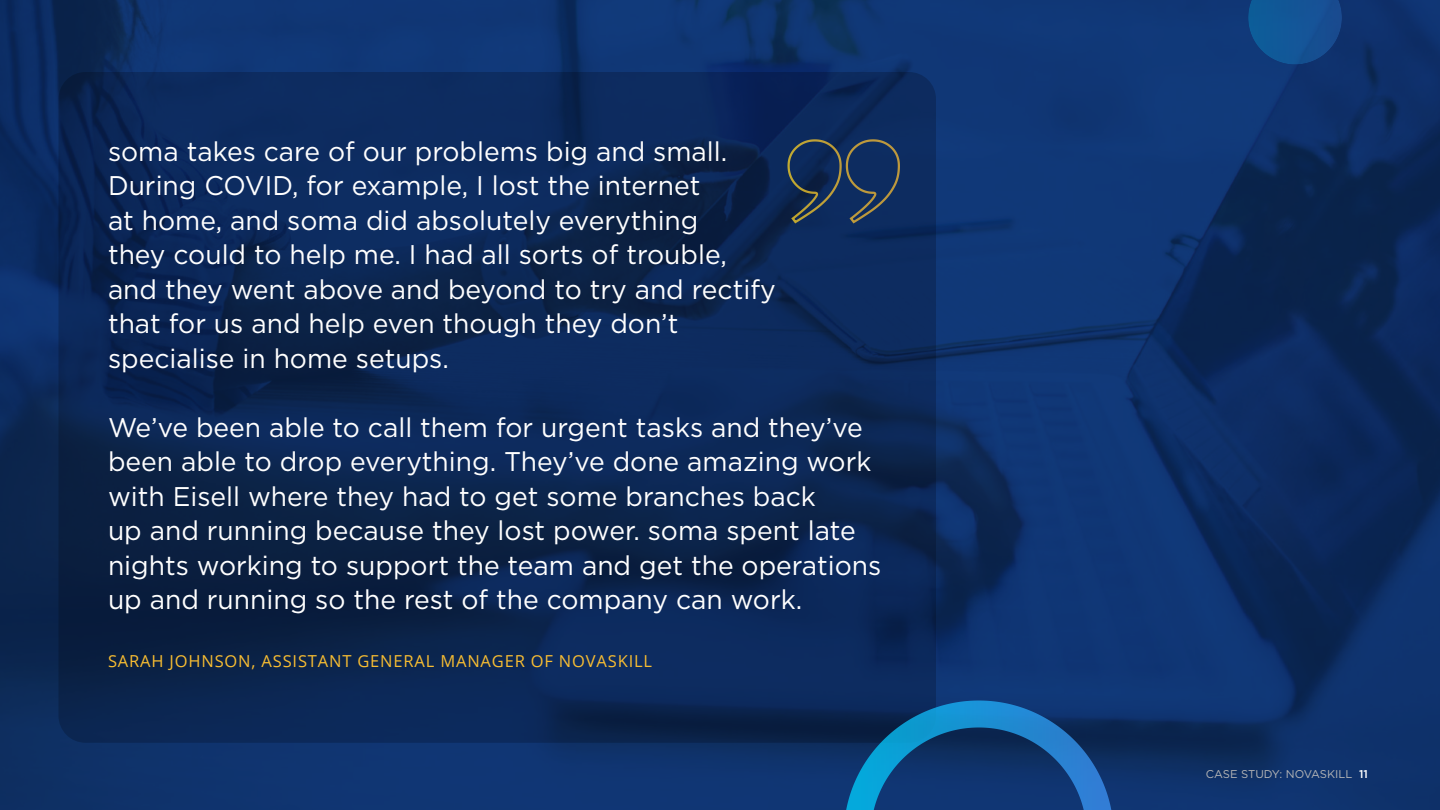
<style>
.page{position:relative;width:1440px;height:810px;background:#fff}
.page>*{position:absolute;margin:0;border:0;box-sizing:border-box;transform-origin:0 0}
.t1{font:27px/34.5px "Gotham";color:#fff}
.t2{font:16.5px "Open Sans";letter-spacing:.05em;color:#f8bd32}
.t3{font:11.25px "Gotham";color:#b7b7b7}
.s1{font-weight:500;color:#fff}
</style>
<div class="page">
<img style="left:0;top:0;width:1440px;height:810px">
<svg style="left:844px;top:700px;width:270px;height:110px;background:#114c86"></svg>
<svg style="left:1248px;top:0;width:94px;height:64px;background:#124f90"></svg>
<svg style="left:786px;top:139px;width:115px;height:86px;background:#1f3657"></svg>
<p class="t1" style="left:108px;top:136px;width:669px">soma takes care of our problems big and small.<br>During COVID, for example, I lost the internet<br>at home, and soma did absolutely everything<br>they could to help me. I had all sorts of trouble, and they went above and beyond to try and rectify that for us and help even though they don’t specialise in home setups.</p>
<p class="t1" style="left:108px;top:412px;width:775px">We’ve been able to call them for urgent tasks and they’ve been able to drop everything. They’ve done amazing work with Eisell where they had to get some branches back<br>up and running because they lost power. soma spent late nights working to support the team and get the operations up and running so the rest of the company can work.</p>
<p class="t2" style="left:108px;top:650px;width:546px">SARAH JOHNSON, ASSISTANT GENERAL MANAGER OF NOVASKILL</p>
<p class="t3" style="left:1206px;top:769px;width:164px">CASE STUDY: NOVASKILL <span class="s1">11</span></p>
</div>
